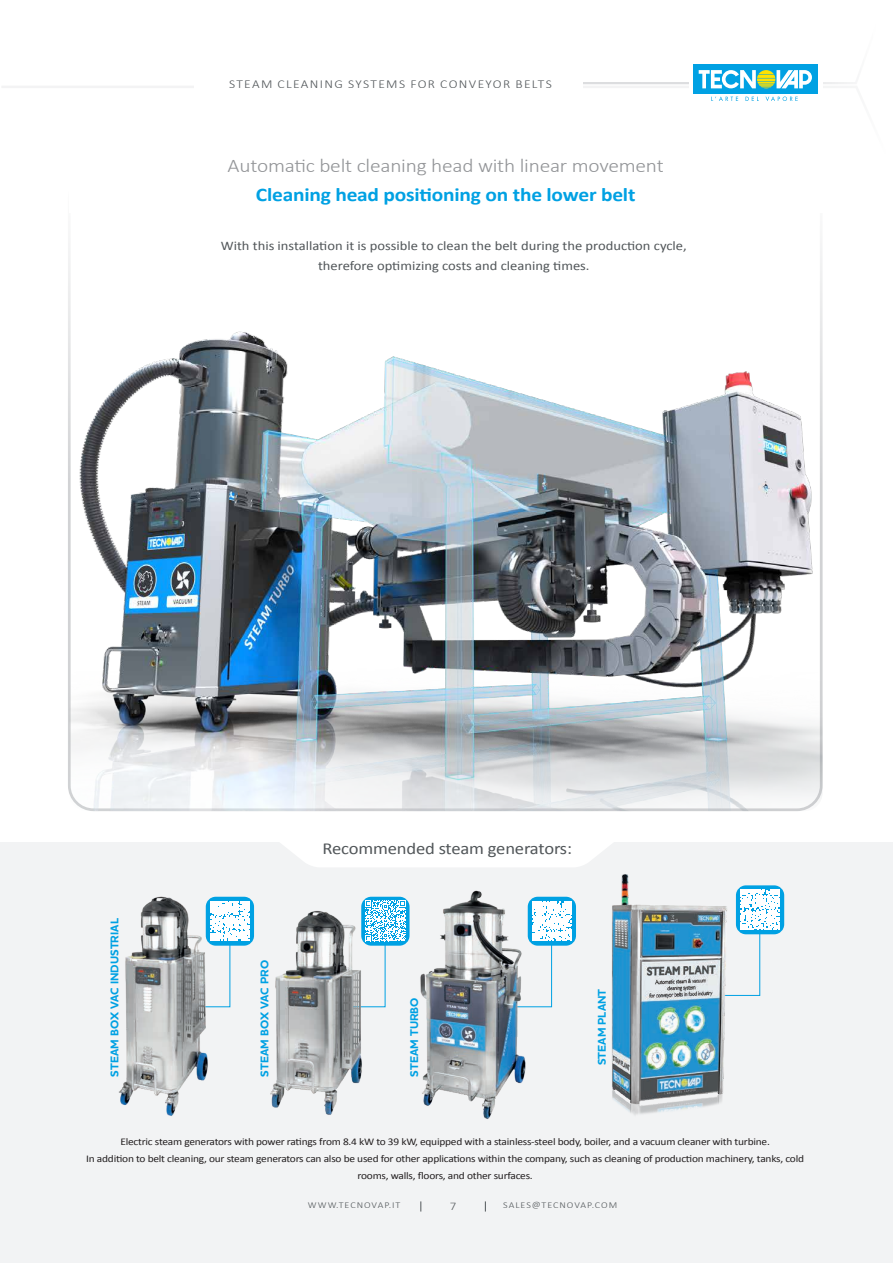
<style>
.page{position:relative;width:893px;height:1263px;background:#fff}
.page>*{position:absolute;margin:0;border:0;box-sizing:border-box;transform-origin:0 0}
.t1{font:300 19.35px "Calibri";letter-spacing:-.01em;color:#939598;scale:1.11 1}
.t2{font:700 19.35px "Calibri";letter-spacing:-.01em;color:#00a1e3;scale:1.11 1}
.t3{font:16.8px "Calibri";letter-spacing:-.01em;color:#515659;scale:1.11 1}
.t4{font:13.05px/20.4px "Calibri";color:#515659;text-align:center;scale:1.11 1}
.t5{font:300 12.15px "Calibri";letter-spacing:.1em;color:#515659;scale:1.11 1}
.t6{font:300 11.55px "Calibri";color:#515659;scale:1.11 1}
.t7{font:700 11.4px "Houschka Pro";color:#00a1e3}
.t8{font:10.2px/17.1px "Calibri";letter-spacing:-.02em;color:#231f20;text-align:center;scale:1.11 1}
.t9{font:300 9px "Calibri";letter-spacing:.1em;color:#515659;scale:1.11 1}
</style>
<div class="page">
<svg style="left:583px;top:64px;width:270px;height:20px"></svg>
<svg style="left:2px;top:86px;width:833px;height:2px"></svg>
<div style="left:689px;top:65px;width:133px;height:36px;background:#fff"></div>
<div style="left:693px;top:65px;width:124px;height:29px;background:#00a1e3"></div>
<svg style="left:699px;top:70px;width:113px;height:18px"></svg>
<svg style="left:711px;top:96px;width:87px;height:5px"></svg>
<div style="left:194px;top:74px;width:389px;height:18px;background:#fff"></div>
<img style="left:69px;top:243px;width:754px;height:568px">
<div style="left:0;top:843px;width:893px;height:420px;background:#f2f3f4"></div>
<svg style="left:272px;top:842px;width:349px;height:25px"></svg>
<div style="left:206px;top:897px;width:48px;height:49px;background:#00a1e3;border-radius:10px"></div>
<div style="left:361px;top:897px;width:48px;height:49px;background:#00a1e3;border-radius:10px"></div>
<div style="left:528px;top:897px;width:48px;height:49px;background:#00a1e3;border-radius:10px"></div>
<svg style="left:216px;top:901px;width:34px;height:106px"></svg>
<svg style="left:361px;top:900px;width:45px;height:107px"></svg>
<svg style="left:533px;top:901px;width:39px;height:106px"></svg>
<img style="left:270px;top:904px;width:96px;height:211px">
<img style="left:420px;top:890px;width:113px;height:229px">
<img style="left:118px;top:896px;width:98px;height:220px">
<svg style="left:736px;top:885px;width:48px;height:49px"></svg>
<svg style="left:727px;top:890px;width:53px;height:106px"></svg>
<img style="left:611px;top:874px;width:116px;height:241px">
<p class="t5" style="left:229px;top:76px;width:292px">STEAM CLEANING SYSTEMS FOR CONVEYOR BELTS</p>
<h1 class="t1" style="left:228px;top:154px;width:394px">Automatic belt cleaning head with linear movement</h1>
<h1 class="t2" style="left:256px;top:182px;width:343px">Cleaning head positioning on the lower belt</h1>
<p class="t4" style="left:221px;top:235px;width:421px">With this installation it is possible to clean the belt during the production cycle, therefore optimizing costs and cleaning times.</p>
<p class="t7" style="left:107px;top:1076px;width:160px;rotate:-90deg">STEAM BOX VAC INDUSTRIAL</p>
<p class="t7" style="left:257px;top:1076px;width:118px;rotate:-90deg">STEAM BOX VAC PRO</p>
<h2 class="t3" style="left:323px;top:838px;width:226px">Recommended steam generators:</h2>
<p class="t7" style="left:407px;top:1076px;width:81px;rotate:-90deg">STEAM TURBO</p>
<p class="t7" style="left:595px;top:1065px;width:78px;rotate:-90deg">STEAM PLANT</p>
<p class="t8" style="left:86px;top:1133px;width:648px">Electric steam generators with power ratings from 8.4 kW to 39 kW, equipped with a stainless-steel body, boiler, and a vacuum cleaner with turbine.<br>In addition to belt cleaning, our steam generators can also be used for other applications within the company, such as cleaning of production machinery, tanks, cold rooms, walls, floors, and other surfaces.</p>
<p class="t9" style="left:308px;top:1199px;width:85px">WWW.TECNOVAP.IT</p>
<p class="t6" style="left:450px;top:1198px;width:7px">7</p>
<p class="t9" style="left:503px;top:1199px;width:104px">SALES@TECNOVAP.COM</p>
</div>
